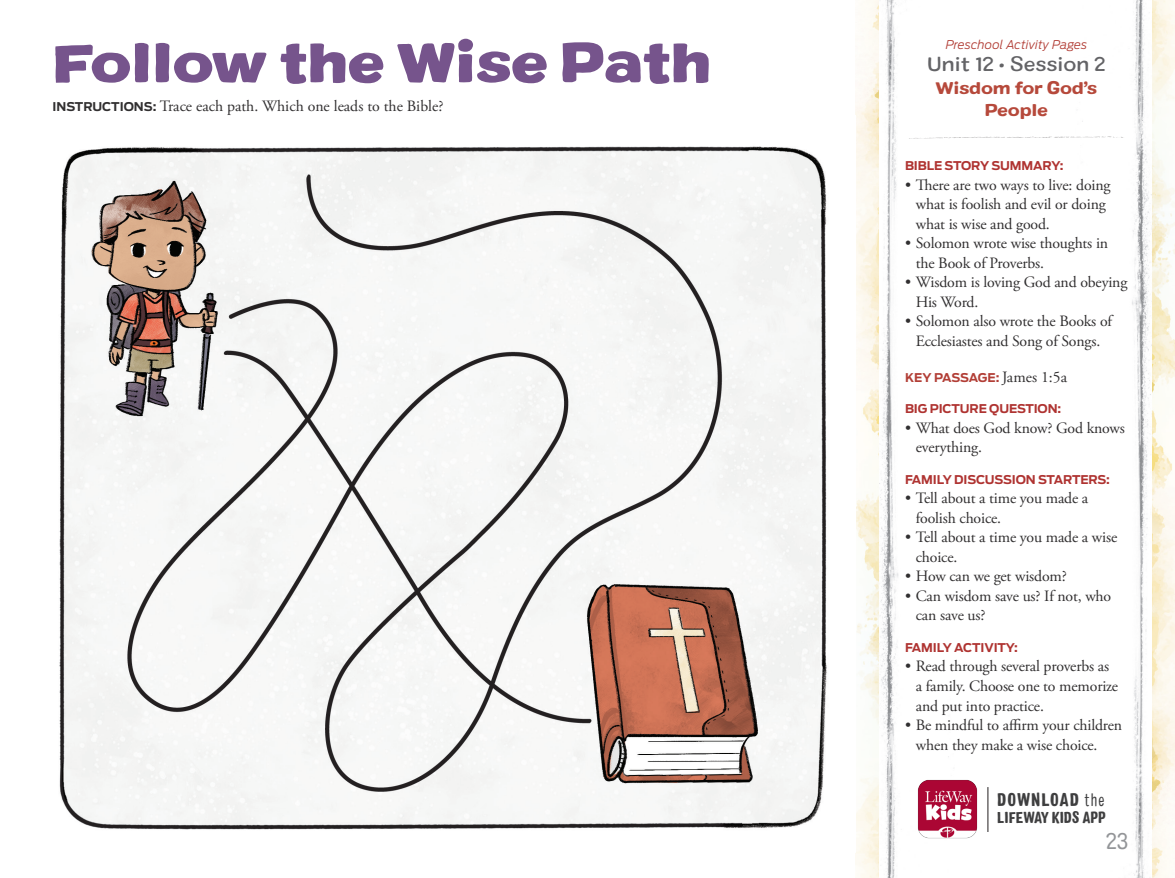
<style>
.page{position:relative;width:1175px;height:878px;background:#fff}
.page>*{position:absolute;margin:0;border:0;box-sizing:border-box;transform-origin:0 0}
.t1{font:900 expanded 54px "Colby";letter-spacing:-.025em;color:#76548c}
.t2{font:22.5px "Colby St Reg";color:#939598}
.Unit-Session_Number{font:500 expanded 19.5px "Colby";color:#636366}
.t3{font:900 condensed 18.15px "Colby";letter-spacing:.06em;color:#3e3e3f}
.head1{font:16.5px/22.5px "Colby Ex Bld";letter-spacing:-.015em;color:#b6493b;text-align:center}
.Subhead_nested_1{font:15.75px/19.5px "Adobe Garamond Pro";letter-spacing:-.01em;color:#312f30}
.t4{font:900 condensed 15.75px "Colby";color:#3e3e3f}
.Subhead{font:700 12px "Antenna";letter-spacing:-.01em;color:#af3331}
.Age_Group{font:italic 300 12px "Antenna";letter-spacing:.005em;color:#b23e36}
.Subhead_nested_1-2{font:700 12px "Antenna";letter-spacing:-.015em;color:#b23e36}
.Subhead_0{font:700 12px "Antenna";letter-spacing:-.01em;color:#af3331}
.s1{font-family:"Antenna";font-weight:700;font-size:12px}
.s2{font-family:"Adobe Garamond Pro";font-weight:400;font-size:15.75px;color:#312f30}
.s3{font-weight:300}
</style>
<div class="page">
<img style="left:1151px;top:0;width:23px;height:878px">
<img style="left:1082px;top:0;width:69px;height:878px">
<img style="left:855px;top:0;width:24px;height:878px">
<img style="left:879px;top:0;width:70px;height:878px">
<img style="left:59px;top:146px;width:768px;height:684px">
<img style="left:913px;top:775px;width:65px;height:67px">
<hr style="left:987px;top:787px;width:1px;height:45px;background:#231f20">
<svg style="left:908px;top:136px;width:216px;height:3px"></svg>
<p class="t1" style="left:52px;top:25px;width:660px">Follow the Wise Path</p>
<p class="Subhead_nested_1" style="left:52px;top:97px;width:392px"><span class="s1">INSTRUCTIONS:</span> Trace each path. Which one leads to the Bible?</p>
<p class="Age_Group" style="left:945px;top:36px;width:143px">Preschool Activity Pages</p>
<p class="Unit-Session_Number" style="left:927px;top:52px;width:180px">Unit 12 • Session 2</p>
<p class="head1" style="left:935px;top:77px;width:163px">Wisdom for God’s<br>People</p>
<p class="Subhead_0" style="left:905px;top:159px;width:160px">BIBLE STORY SUMMARY:</p>
<p class="Subhead_nested_1" style="left:915px;top:175px;width:196px;text-indent:-11px">• There are two ways to live: doing what is foolish and evil or doing what is wise and good.</p>
<p class="Subhead_nested_1" style="left:915px;top:234px;width:194px;text-indent:-11px">• Solomon wrote wise thoughts in the Book of Proverbs.</p>
<p class="Subhead_nested_1" style="left:915px;top:273px;width:213px;text-indent:-11px">• Wisdom is loving God and obeying<br>His Word.</p>
<p class="Subhead_nested_1" style="left:905px;top:312px;width:208px;text-align:center">• Solomon also wrote the Books of<br>Ecclesiastes and Song of Songs.</p>
<p class="Subhead_nested_1-2" style="left:905px;top:370px;width:164px">KEY PASSAGE: <span class="s2">James 1:5a</span></p>
<p class="Subhead" style="left:905px;top:402px;width:158px">BIG PICTURE QUESTION:</p>
<p class="Subhead_nested_1" style="left:915px;top:418px;width:210px;text-indent:-11px">• What does God know? God knows everything.</p>
<p class="Subhead" style="left:905px;top:472px;width:206px">FAMILY DISCUSSION STARTERS:</p>
<p class="Subhead_nested_1" style="left:915px;top:489px;width:174px;text-indent:-11px">• Tell about a time you made a foolish choice.</p>
<p class="Subhead_nested_1" style="left:915px;top:528px;width:203px;text-indent:-11px">• Tell about a time you made a wise choice.</p>
<p class="Subhead_nested_1" style="left:905px;top:567px;width:163px">• How can we get wisdom?</p>
<p class="Subhead_nested_1" style="left:915px;top:586px;width:197px;text-indent:-11px">• Can wisdom save us? If not, who can save us?</p>
<p class="Subhead" style="left:905px;top:640px;width:114px">FAMILY ACTIVITY:</p>
<p class="Subhead_nested_1" style="left:915px;top:657px;width:204px;text-indent:-11px">• Read through several proverbs as a family. Choose one to memorize and put into practice.</p>
<p class="Subhead_nested_1" style="left:915px;top:715px;width:208px;text-indent:-11px">• Be mindful to affirm your children when they make a wise choice.</p>
<p class="t3" style="left:997px;top:788px;width:109px">DOWNLOAD <span class="s3">the</span></p>
<p class="t4" style="left:997px;top:807px;width:110px">LIFEWAY KIDS APP</p>
<h2 class="t2" style="left:1105px;top:826px;width:24px">23</h2>
</div>
